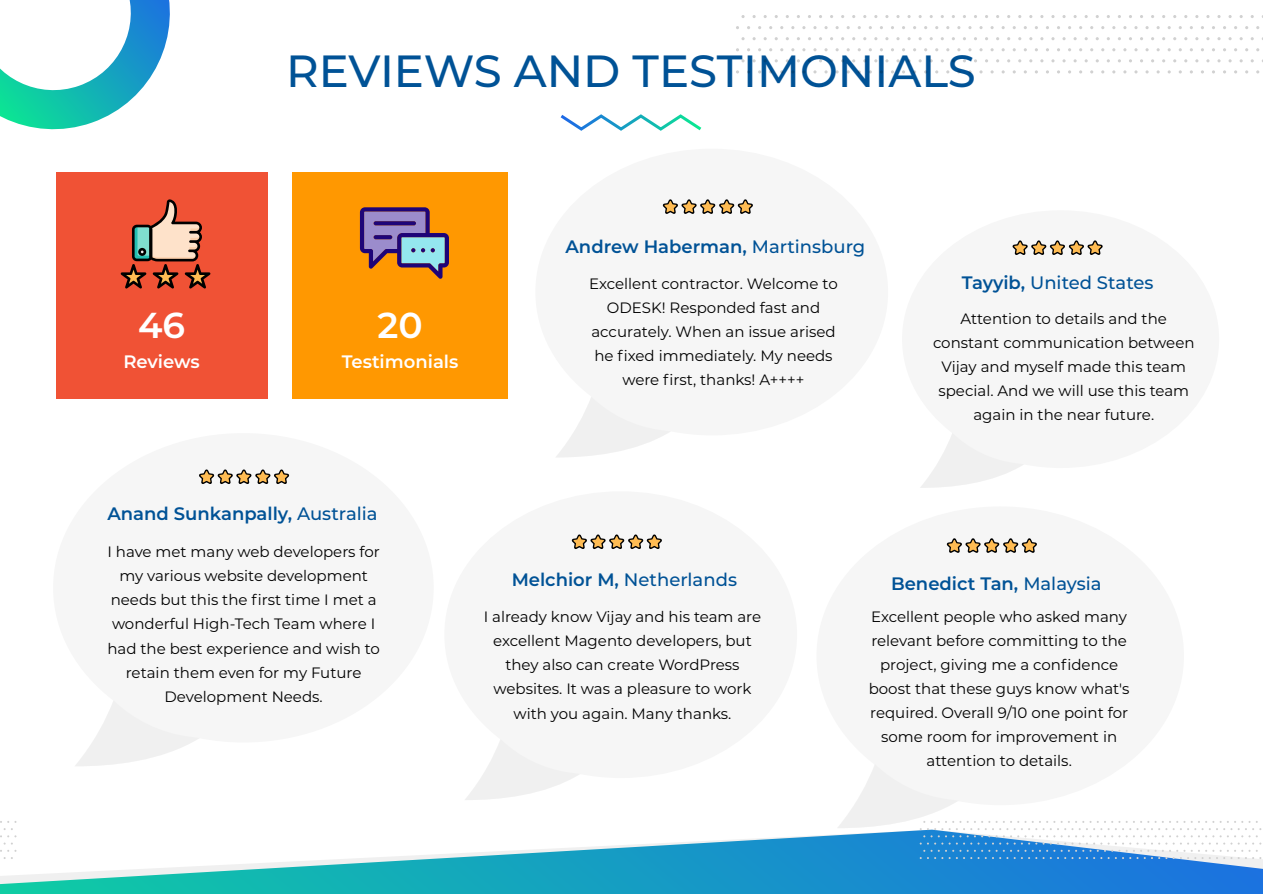
<style>
.page{position:relative;width:1263px;height:894px;background:#fff}
.page>*{position:absolute;margin:0;border:0;box-sizing:border-box;transform-origin:0 0}
.t1{font:500 45px "Montserrat";color:#005296}
.t2{font:600 36px "Montserrat";color:#fff}
.t3{font:600 18px "Montserrat";color:#005296}
.t4{font:500 18px "Montserrat";color:#005296}
.t5{font:600 18px "Montserrat";color:#fff}
.t6{font:15px/24px "Montserrat";color:#000;text-align:center}
.s1{font-weight:500}
.s2{font-weight:600}
</style>
<div class="page">
<svg style="left:921px;top:433px;width:103px;height:54px"></svg>
<svg style="left:0;top:821px;width:16px;height:8px"></svg>
<svg style="left:560px;top:114px;width:142px;height:17px"></svg>
<svg style="left:0;top:829px;width:1262px;height:64px"></svg>
<svg style="left:1050px;top:828px;width:103px;height:1px"></svg>
<svg style="left:1158px;top:821px;width:103px;height:8px"></svg>
<svg style="left:919px;top:835px;width:215px;height:23px"></svg>
<svg style="left:1136px;top:835px;width:110px;height:23px"></svg>
<svg style="left:1248px;top:835px;width:14px;height:23px"></svg>
<svg style="left:0;top:0;width:170px;height:130px"></svg>
<svg style="left:946px;top:538px;width:91px;height:14px"></svg>
<div style="left:56px;top:172px;width:211px;height:227px;background:#f05235"></div>
<div style="left:292px;top:172px;width:216px;height:227px;background:#ff9801"></div>
<svg style="left:121px;top:199px;width:89px;height:89px"></svg>
<svg style="left:360px;top:207px;width:89px;height:71px"></svg>
<svg style="left:373px;top:235px;width:19px;height:4px"></svg>
<svg style="left:662px;top:199px;width:91px;height:15px"></svg>
<svg style="left:556px;top:397px;width:114px;height:60px"></svg>
<svg style="left:571px;top:534px;width:91px;height:15px"></svg>
<svg style="left:466px;top:739px;width:113px;height:60px"></svg>
<svg style="left:838px;top:764px;width:206px;height:65px"></svg>
<svg style="left:199px;top:469px;width:90px;height:15px"></svg>
<svg style="left:75px;top:701px;width:124px;height:65px"></svg>
<svg style="left:1012px;top:240px;width:90px;height:15px"></svg>
<h1 class="t1" style="left:286px;top:40px;width:691px">REVIEWS AND TESTIMONIALS</h1>
<h2 class="t2" style="left:138px;top:299px;width:49px">46</h2>
<p class="t5" style="left:123px;top:348px;width:78px">Reviews</p>
<h2 class="t2" style="left:377px;top:299px;width:47px">20</h2>
<p class="t5" style="left:342px;top:348px;width:118px">Testimonials</p>
<p class="t3" style="left:565px;top:233px;width:301px">Andrew Haberman, <span class="s1">Martinsburg</span></p>
<p class="t6" style="left:589px;top:271px;width:250px">Excellent contractor. Welcome to<br>ODESK! Responded fast and accurately. When an issue arised he fixed immediately. My needs were first, thanks! A++++</p>
<p class="t4" style="left:961px;top:270px;width:193px"><span class="s2">Tayyib,</span> United States</p>
<p class="t6" style="left:933px;top:305px;width:263px">Attention to details and the constant communication between<br>Vijay and myself made this team special. And we will use this team again in the near future.</p>
<p class="t3" style="left:107px;top:500px;width:272px">Anand Sunkanpally, <span class="s1">Australia</span></p>
<p class="t6" style="left:107px;top:539px;width:274px">I have met many web developers for my various website development needs but this the first time I met a wonderful High-Tech Team where I had the best experience and wish to retain them even for my Future<br>Development Needs.</p>
<p class="t4" style="left:512px;top:567px;width:227px"><span class="s2">Melchior M,</span> Netherlands</p>
<p class="t6" style="left:484px;top:604px;width:279px">I already know Vijay and his team are excellent Magento developers, but they also can create WordPress websites. It was a pleasure to work with you again. Many thanks.</p>
<p class="t3" style="left:891px;top:570px;width:212px">Benedict Tan, <span class="s1">Malaysia</span></p>
<p class="t6" style="left:868px;top:604px;width:262px">Excellent people who asked many relevant before committing to the project, giving me a confidence boost that these guys know what's required. Overall 9/10 one point for some room for improvement in attention to details.</p>
</div>
